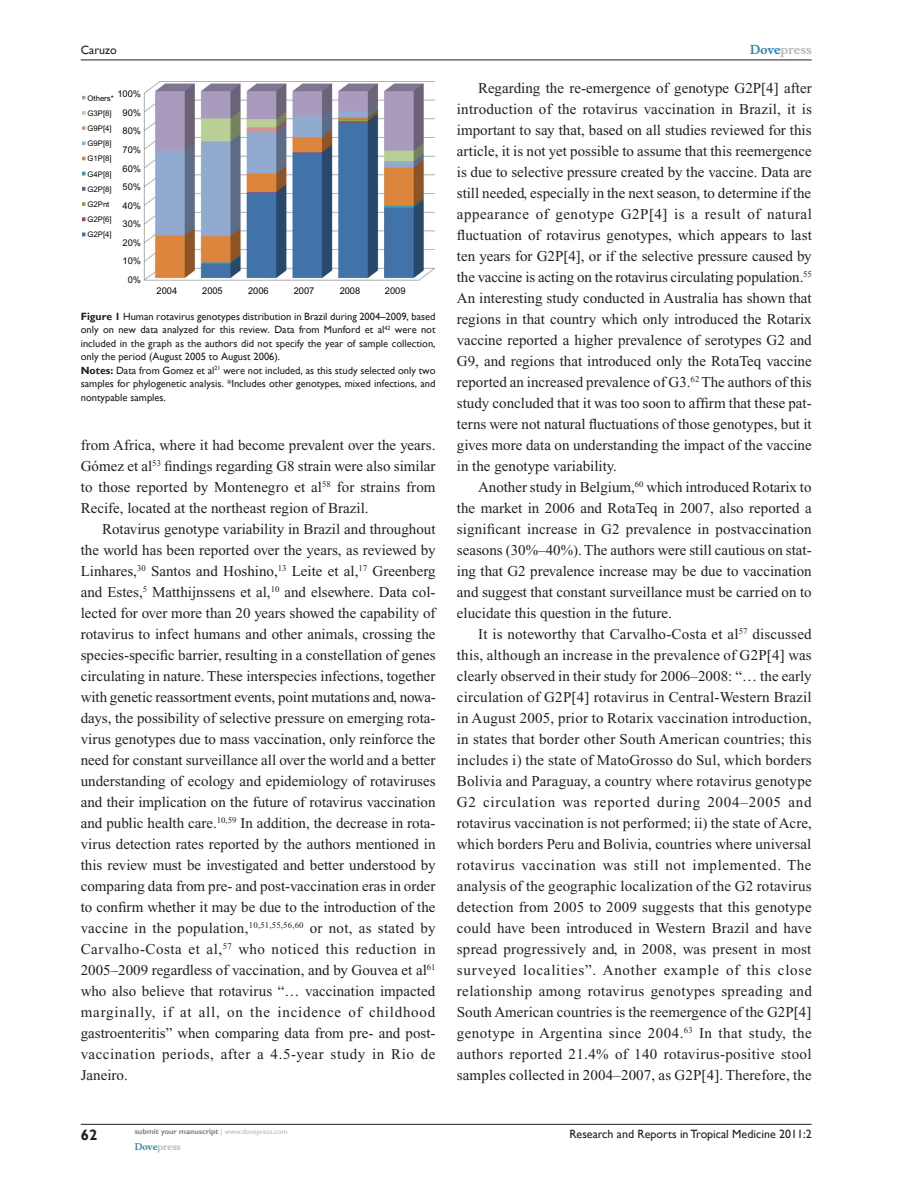
<style>
.page{position:relative;width:918px;height:1188px;background:#fff}
.page>*{position:absolute;margin:0;border:0;box-sizing:border-box;transform-origin:0 0}
.t1{font:15px/21px "Times New Roman";color:#231f20;text-align:justify}
.t2{font:700 15px "Gill Sans";color:#231f20}
.t3{font:12px "Gill Sans";color:#231f20}
.t4{font:700 12px "Musee";color:#b8b9bc}
.t5{font:10.5px/13.5px "Gill Sans";color:#231f20}
.t6{font:9.3px "Arial";color:#040503}
.t7{font:700 9px "Musee";color:#b8b9bc}
.t8{font:7.8px "Arial";color:#040503}
.t9{font:700 7.5px "Gill Sans";color:#808285}
.s1{font-weight:700}
.s2{font-weight:400;color:#b8b9bc}
.s3{color:#3485ae}
</style>
<div class="page">
<hr style="left:81px;top:1124px;width:731px;height:1px;background:#231f20">
<hr style="left:81px;top:60px;width:731px;height:1px;background:#231f20">
<img style="left:82px;top:82px;width:352px;height:198px">
<p class="t3" style="left:81px;top:43px;width:37px">Caruzo</p>
<p class="t6" style="left:117px;top:89px;width:25px">100%</p>
<p class="t8" style="left:88px;top:94px;width:28px">Others*</p>
<p class="t8" style="left:88px;top:109px;width:26px">G3P[8]</p>
<p class="t8" style="left:88px;top:124px;width:26px">G9P[4]</p>
<p class="t8" style="left:88px;top:139px;width:26px">G9P[8]</p>
<p class="t8" style="left:88px;top:154px;width:26px">G1P[8]</p>
<p class="t8" style="left:88px;top:169px;width:26px">G4P[8]</p>
<p class="t8" style="left:88px;top:184px;width:26px">G2P[8]</p>
<p class="t8" style="left:88px;top:200px;width:23px">G2Pnt</p>
<p class="t8" style="left:88px;top:215px;width:26px">G2P[6]</p>
<p class="t8" style="left:88px;top:230px;width:26px">G2P[4]</p>
<p class="t6" style="left:123px;top:107px;width:20px">90%</p>
<p class="t6" style="left:123px;top:126px;width:20px">80%</p>
<p class="t6" style="left:123px;top:144px;width:20px">70%</p>
<p class="t6" style="left:123px;top:163px;width:20px">60%</p>
<p class="t6" style="left:123px;top:182px;width:20px">50%</p>
<p class="t6" style="left:123px;top:200px;width:20px">40%</p>
<p class="t6" style="left:123px;top:219px;width:20px">30%</p>
<p class="t6" style="left:123px;top:237px;width:20px">20%</p>
<p class="t6" style="left:123px;top:256px;width:20px">10%</p>
<p class="t6" style="left:128px;top:274px;width:15px">0%</p>
<p class="t6" style="left:157px;top:285px;width:22px">2004</p>
<p class="t6" style="left:202px;top:285px;width:22px">2005</p>
<p class="t6" style="left:248px;top:285px;width:22px">2006</p>
<p class="t6" style="left:294px;top:285px;width:22px">2007</p>
<p class="t6" style="left:340px;top:285px;width:22px">2008</p>
<p class="t6" style="left:385px;top:285px;width:22px">2009</p>
<p class="t5" style="left:81px;top:310px;width:356px"><span class="s1">Figure 1</span> Human rotavirus genotypes distribution in Brazil during 2004–2009, based only on new data analyzed for this review. Data from Munford et al<sup>42</sup> were not included in the graph as the authors did not specify the year of sample collection, only the period (August 2005 to August 2006).<br><span class="s1">Notes:</span> Data from Gomez et al<sup>21</sup> were not included, as this study selected only two samples for phylogenetic analysis. *Includes other genotypes, mixed infections, and nontypable samples.</p>
<p class="t1" style="left:81px;top:434px;width:356px">from Africa, where it had become prevalent over the years.<br>Gómez et al<sup>53</sup> findings regarding G8 strain were also similar to those reported by Montenegro et al<sup>58</sup> for strains from Recife, located at the northeast region of Brazil.</p>
<p class="t1" style="left:81px;top:518px;width:357px;text-indent:21px">Rotavirus genotype variability in Brazil and throughout the world has been reported over the years, as reviewed by Linhares,<sup>30</sup> Santos and Hoshino,<sup>13</sup> Leite et al,<sup>17</sup> Greenberg and Estes,<sup>5</sup> Matthijnssens et al,<sup>10</sup> and elsewhere. Data col&shy;lected for over more than 20 years showed the capability of rotavirus to infect humans and other animals, crossing the species-specific barrier, resulting in a constellation of genes circulating in nature. These interspecies infections, together with genetic reassortment events, point mutations and, nowa&shy;days, the possibility of selective pressure on emerging rota&shy;virus genotypes due to mass vaccination, only reinforce the need for constant surveillance all over the world and a better understanding of ecology and epidemiology of rotaviruses and their implication on the future of rotavirus vaccination and public health care.<sup>10,59</sup> In addition, the decrease in rota&shy;virus detection rates reported by the authors mentioned in this review must be investigated and better understood by comparing data from pre- and post-vaccination eras in order to confirm whether it may be due to the introduction of the vaccine in the population,<sup>10,51,55,56,60</sup> or not, as stated by Carvalho-Costa et al,<sup>57</sup> who noticed this reduction in 2005–2009 regardless of vaccination, and by Gouvea et al<sup>61 </sup>who also believe that rotavirus “… vaccination impacted marginally, if at all, on the incidence of childhood gastroenteritis” when comparing data from pre- and post&shy;vaccination periods, after a 4.5-year study in Rio de Janeiro.</p>
<p class="t2" style="left:81px;top:1126px;width:18px">62</p>
<p class="t9" style="left:135px;top:1127px;width:154px">submit your manuscript <span class="s2">| www.dovepress.com</span></p>
<p class="t7" style="left:135px;top:1141px;width:48px"><span class="s3">Dove</span>press</p>
<p class="t4" style="left:750px;top:43px;width:63px"><span class="s3">Dove</span>press</p>
<p class="t1" style="left:457px;top:77px;width:357px;text-indent:21px">Regarding the re-emergence of genotype G2P[4] after introduction of the rotavirus vaccination in Brazil, it is important to say that, based on all studies reviewed for this article, it is not yet possible to assume that this reemergence is due to selective pressure created by the vaccine. Data are still needed, especially in the next season, to determine if the appearance of genotype G2P[4] is a result of natural fluctuation of rotavirus genotypes, which appears to last ten years for G2P[4], or if the selective pressure caused by the vaccine is acting on the rotavirus circulating population.<sup>55<br></sup>An interesting study conducted in Australia has shown that regions in that country which only introduced the Rotarix vaccine reported a higher prevalence of serotypes G2 and G9, and regions that introduced only the RotaTeq vaccine reported an increased prevalence of G3.<sup>62</sup> The authors of this study concluded that it was too soon to affirm that these pat&shy;terns were not natural fluctuations of those genotypes, but it gives more data on understanding the impact of the vaccine in the genotype variability.</p>
<p class="t1" style="left:457px;top:476px;width:356px;text-indent:21px">Another study in Belgium,<sup>60</sup> which introduced Rotarix to the market in 2006 and RotaTeq in 2007, also reported a significant increase in G2 prevalence in postvaccination seasons (30%–40%). The authors were still cautious on stat&shy;ing that G2 prevalence increase may be due to vaccination and suggest that constant surveillance must be carried on to elucidate this question in the future.</p>
<p class="t1" style="left:457px;top:623px;width:357px;text-indent:21px">It is noteworthy that Carvalho-Costa et al<sup>57</sup> discussed this, although an increase in the prevalence of G2P[4] was clearly observed in their study for 2006–2008: “… the early circulation of G2P[4] rotavirus in Central-Western Brazil in August 2005, prior to Rotarix vaccination introduction, in states that border other South American countries; this includes i) the state of MatoGrosso do Sul, which borders Bolivia and Paraguay, a country where rotavirus genotype G2 circulation was reported during 2004–2005 and rotavirus vaccination is not performed; ii) the state of Acre, which borders Peru and Bolivia, countries where universal rotavirus vaccination was still not implemented. The analysis of the geographic localization of the G2 rotavirus detection from 2005 to 2009 suggests that this genotype could have been introduced in Western Brazil and have spread progressively and, in 2008, was present in most surveyed localities”. Another example of this close relationship among rotavirus genotypes spreading and South American countries is the reemergence of the G2P[4] genotype in Argentina since 2004.<sup>63</sup> In that study, the authors reported 21.4% of 140 rotavirus-positive stool samples collected in 2004–2007, as G2P[4]. Therefore, the</p>
<p class="t3" style="left:569px;top:1127px;width:244px">Research and Reports in Tropical Medicine 2011:2</p>
</div>
